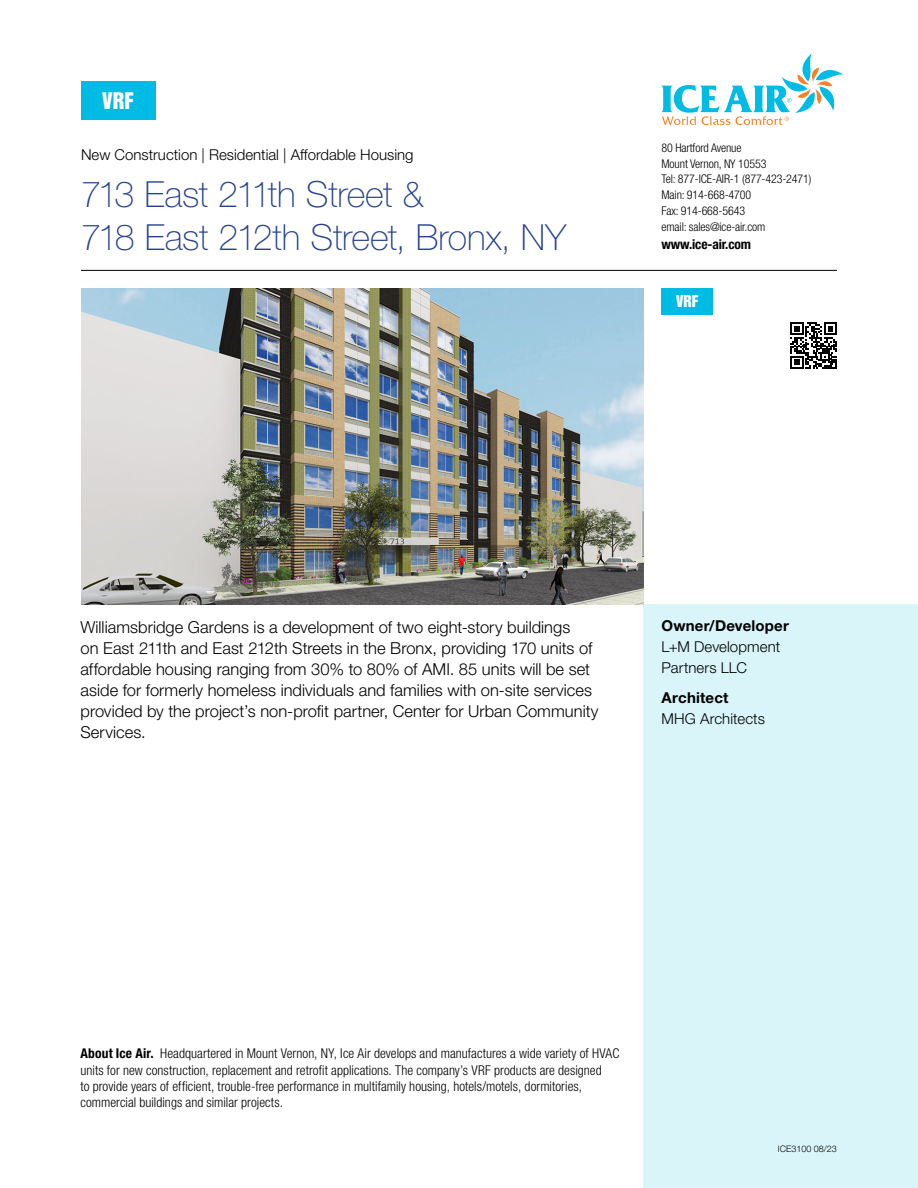
<style>
.page{position:relative;width:918px;height:1188px;background:#fff}
.page>*{position:absolute;margin:0;border:0;box-sizing:border-box;transform-origin:0 0}
.t1{font:100 36px/43.2px "Helvetica Neue LT Std";letter-spacing:-.01em;color:#25408f}
.t2{font:21px "Helvetica Inserat";color:#fff}
.t3{font:300 16.5px/21px "Helvetica Neue LT Std";color:#000}
.t4{font:300 15px/21px "Helvetica Neue LT Std";color:#000}
.t5{font:700 15px "Helvetica Neue LT Std";letter-spacing:.015em;color:#000}
.t6{font:15px "Helvetica Inserat";color:#fff}
.t7{font:300 condensed 13.5px/16.2px "Helvetica Neue LT Std";letter-spacing:.005em;color:#000}
.t8{font:700 condensed 13.5px "Helvetica Neue LT Std";letter-spacing:-.01em;color:#000}
.t9{font:300 condensed 12px/15.8px "Helvetica Neue LT Std";letter-spacing:-.01em;color:#000}
.t10{font:300 9px "Helvetica Neue LT Std";color:#000}
.s1{font-weight:700}
</style>
<div class="page">
<div style="left:644px;top:604px;width:274px;height:584px;background:#d9f5fa"></div>
<hr style="left:81px;top:270px;width:756px;height:1px;background:#000">
<img style="left:81px;top:288px;width:563px;height:316px">
<svg style="left:662px;top:53px;width:182px;height:72px"></svg>
<div style="left:81px;top:81px;width:75px;height:39px;background:#00bce4"></div>
<div style="left:662px;top:288px;width:51px;height:26px;background:#00bce4"></div>
<svg style="left:790px;top:322px;width:47px;height:47px"></svg>
<h2 class="t2" style="left:102px;top:88px;width:33px">VRF</h2>
<p class="t4" style="left:81px;top:144px;width:334px">New Construction | Residential | Affordable Housing</p>
<h1 class="t1" style="left:81px;top:172px;width:487px">713 East 211th Street &amp;<br>718 East 212th Street, Bronx, NY</h1>
<p class="t9" style="left:662px;top:140px;width:152px">80 Hartford Avenue<br>Mount Vernon, NY 10553<br>Tel: 877-ICE-AIR-1 (877-423-2471)<br>Main: 914-668-4700<br>Fax: 914-668-5643<br>email: sales@ice-air.com</p>
<p class="t8" style="left:662px;top:236px;width:91px">www.ice-air.com</p>
<p class="t6" style="left:676px;top:292px;width:24px">VRF</p>
<p class="t3" style="left:81px;top:616px;width:520px">Williamsbridge Gardens is a development of two eight-story buildings<br>on East 211th and East 212th Streets in the Bronx, providing 170 units of affordable housing ranging from 30% to 80% of AMI. 85 units will be set aside for formerly homeless individuals and families with on-site services provided by the project’s non-profit partner, Center for Urban Community Services.</p>
<p class="t5" style="left:662px;top:617px;width:129px">Owner/Developer</p>
<p class="t4" style="left:662px;top:636px;width:120px">L+M Development<br>Partners LLC</p>
<p class="t5" style="left:662px;top:689px;width:69px">Architect</p>
<p class="t4" style="left:662px;top:708px;width:105px">MHG Architects</p>
<p class="t7" style="left:81px;top:1045px;width:540px"><span class="s1">About Ice Air.</span> Headquartered in Mount Vernon, NY, Ice Air develops and manufactures a wide variety of HVAC units for new construction, replacement and retrofit applications. The company’s VRF products are designed<br>to provide years of efficient, trouble-free performance in multifamily housing, hotels/motels, dormitories, commercial buildings and similar projects.</p>
<p class="t10" style="left:778px;top:1143px;width:61px">ICE3100 08/23</p>
</div>
